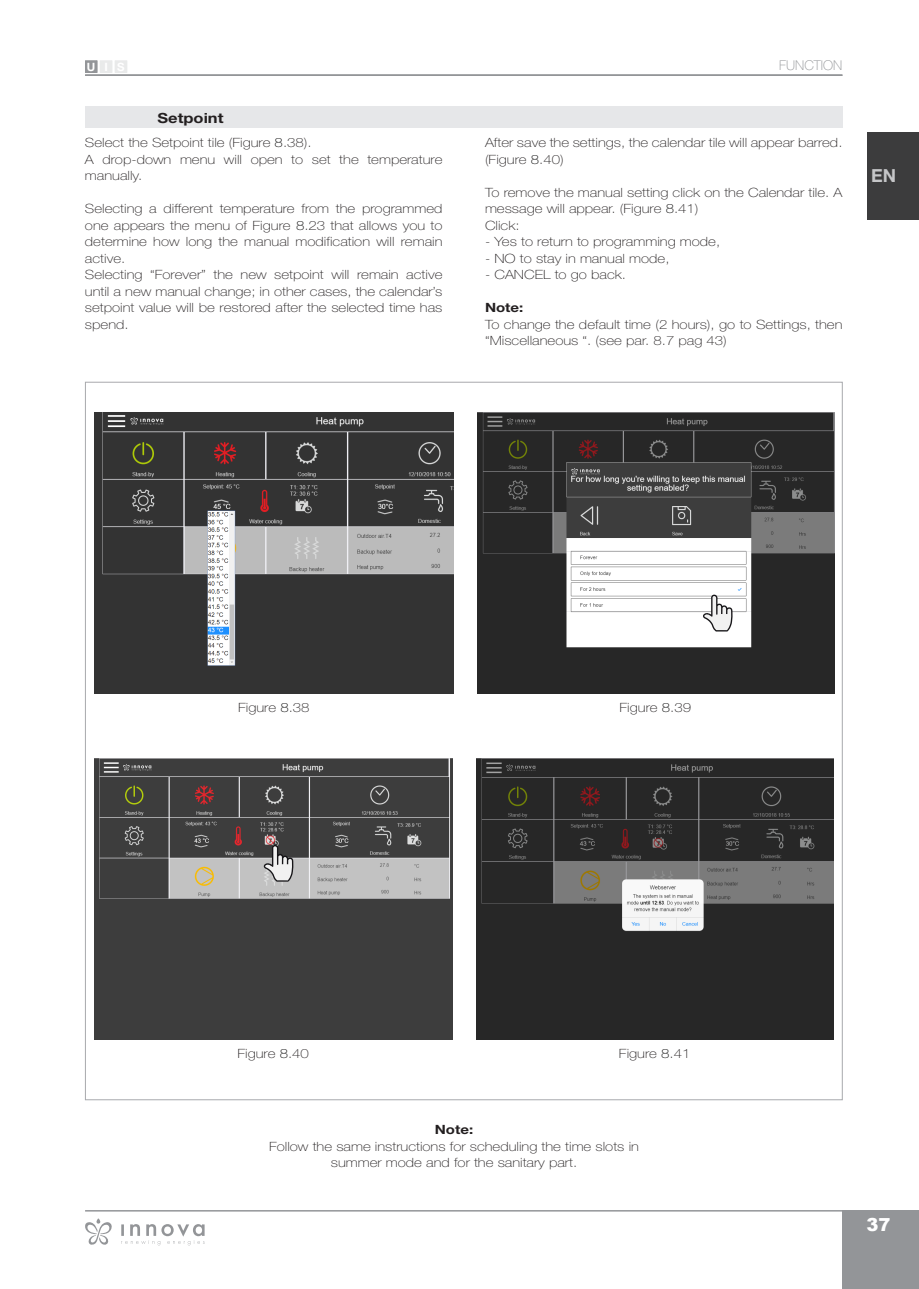
<style>
.page{position:relative;width:919px;height:1289px;background:#fff}
.page>*{position:absolute;margin:0;border:0;box-sizing:border-box;transform-origin:0 0}
.t1{font:900 18px "Arial";color:#fff}
.t2{font:700 18px "Helvetica Neue LT Std";color:#c5c6c8}
.H3_-_Titoli_paragraf{font:700 14.1px "Helvetica Neue LT Std";color:#231f20;scale:1.18 1}
.t3{font:100 13.5px "Helvetica Neue LT Std";color:#939598}
.Testo{font:100 12.75px/16.5px "Helvetica Neue LT Std";color:#231f20;scale:1.18 1}
.Rientro_Test_Mono{font:100 12.75px/16.5px "Helvetica Neue LT Std";color:#231f20;text-align:center;scale:1.18 1}
.Rientro_Test_Mono-2{font:700 12.75px "Helvetica Neue LT Std";color:#231f20;scale:1.18 1}
.Testo-2{font:700 12.75px "Helvetica Neue LT Std";color:#231f20;scale:1.18 1}
.t4{font:700 11.4px "Helvetica Neue LT Std";color:#fff}
.s1{color:#000}
</style>
<div class="page">
<hr style="left:85px;top:1209px;width:757px;height:2px;background:#939598">
<div style="left:842px;top:1209px;width:76px;height:79px;background:#939598"></div>
<hr style="left:85px;top:74px;width:757px;height:2px;background:#939598">
<div style="left:100px;top:61px;width:12px;height:11px;background:#e9eaea"></div>
<div style="left:85px;top:61px;width:12px;height:11px;background:#939598"></div>
<div style="left:85px;top:60px;width:12px;height:13px;border:1px solid #939598"></div>
<div style="left:115px;top:61px;width:12px;height:11px;background:#e9eaea"></div>
<div style="left:866px;top:132px;width:52px;height:87px;background:#3c3c3d"></div>
<img style="left:94px;top:758px;width:358px;height:281px">
<img style="left:477px;top:758px;width:356px;height:281px">
<svg style="left:264px;top:844px;width:29px;height:37px"></svg>
<img style="left:477px;top:412px;width:356px;height:281px">
<svg style="left:703px;top:594px;width:29px;height:37px"></svg>
<div style="left:85px;top:106px;width:757px;height:21px;background:#e6e7e9"></div>
<img style="left:94px;top:412px;width:360px;height:281px">
<svg style="left:121px;top:1224px;width:84px;height:21px"></svg>
<svg style="left:85px;top:1218px;width:27px;height:27px"></svg>
<p class="t4" style="left:87px;top:60px;width:39px">UIS</p>
<p class="H3_-_Titoli_paragraf" style="left:157px;top:110px;width:57px">Setpoint</p>
<p class="Testo" style="left:85px;top:134px;width:193px">Select the Setpoint tile (Figure <span class="s1">8</span>.38).</p>
<p class="Testo" style="left:85px;top:151px;width:304px">A drop-down menu will open to set the temperature manually.</p>
<p class="Testo" style="left:85px;top:200px;width:304px;text-align:justify">Selecting a different temperature from the programmed one appears the menu of Figure <span class="s1">8</span>.23 that allows you to determine how long the manual modification will remain active.</p>
<p class="Testo" style="left:85px;top:266px;width:304px;text-align:justify">Selecting “Forever” the new setpoint will remain active until a new manual change; in other cases, the calendar’s setpoint value will be restored after the selected time has spend.</p>
<p class="t3" style="left:779px;top:57px;width:65px">FUNCTION</p>
<p class="Testo" style="left:485px;top:134px;width:304px">After save the settings, the calendar tile will appear barred. (Figure <span class="s1">8</span>.40)</p>
<p class="Testo" style="left:485px;top:184px;width:304px">To remove the manual setting click on the Calendar tile. A message will appear. (Figure <span class="s1">8</span>.41)</p>
<p class="Testo" style="left:485px;top:217px;width:31px">Click:</p>
<p class="Testo" style="left:485px;top:233px;width:201px">- Yes to return to programming mode,</p>
<p class="Testo" style="left:485px;top:250px;width:158px">- NO to stay in manual mode,</p>
<p class="Testo" style="left:485px;top:266px;width:121px">- CANCEL to go back.</p>
<p class="Testo-2" style="left:485px;top:300px;width:34px">Note:</p>
<p class="Testo" style="left:485px;top:316px;width:304px">To change the default time (2 hours), go to Settings, then “Miscellaneous “. (see par. 8.7 pag 43)</p>
<h1 class="t2" style="left:871px;top:164px;width:27px">EN</h1>
<p class="Rientro_Test_Mono" style="left:238px;top:699px;width:62px">Figure <span class="s1">8</span>.38</p>
<p class="Rientro_Test_Mono" style="left:619px;top:699px;width:62px">Figure <span class="s1">8</span>.39</p>
<p class="Rientro_Test_Mono" style="left:237px;top:1044px;width:62px">Figure <span class="s1">8</span>.40</p>
<p class="Rientro_Test_Mono" style="left:619px;top:1044px;width:62px">Figure <span class="s1">8</span>.41</p>
<p class="Rientro_Test_Mono-2" style="left:435px;top:1121px;width:34px">Note:</p>
<p class="Rientro_Test_Mono" style="left:269px;top:1138px;width:315px">Follow the same instructions for scheduling the time slots in summer mode and for the sanitary part.</p>
<h1 class="t1" style="left:866px;top:1211px;width:26px">37</h1>
</div>
